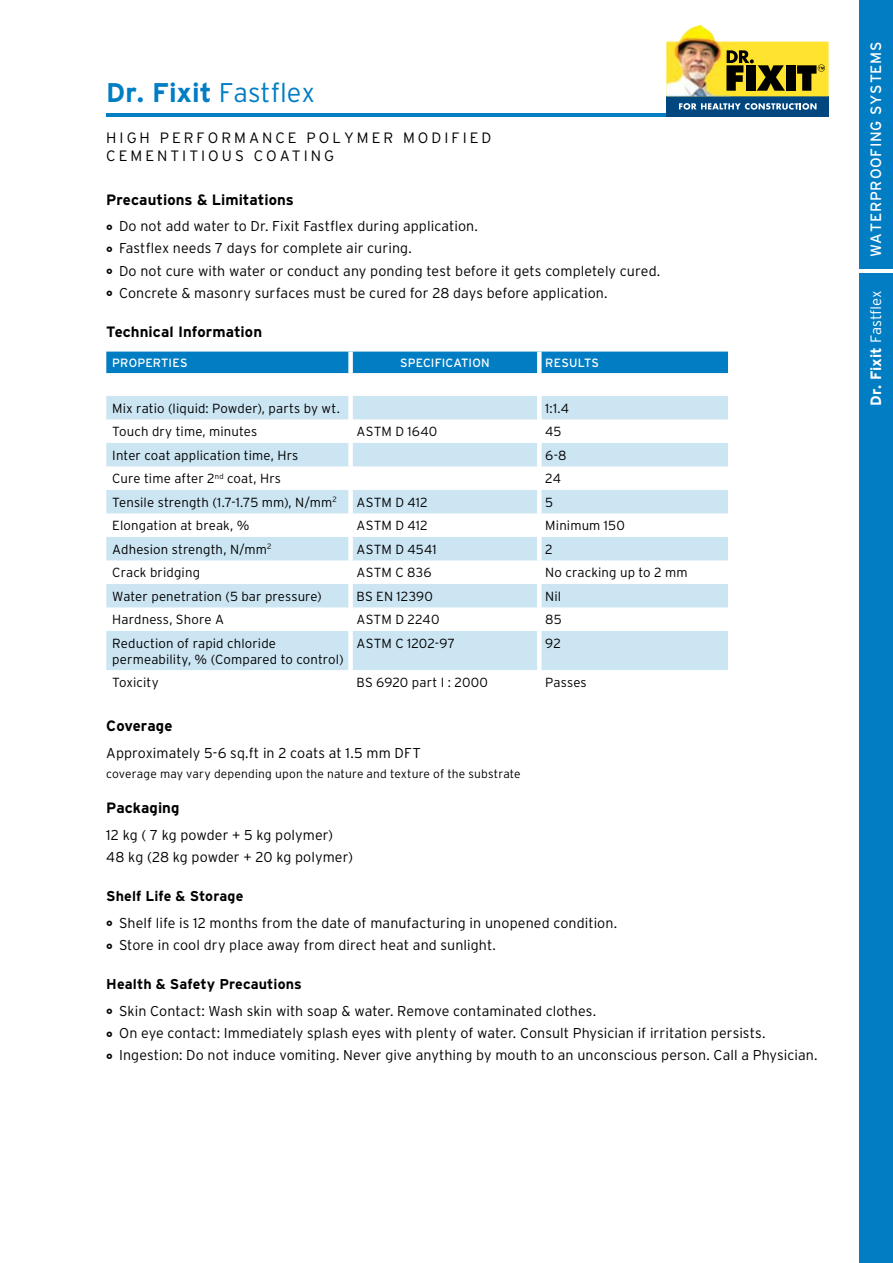
<style>
.page{position:relative;width:893px;height:1263px;background:#fff}
.page>*{position:absolute;margin:0;border:0;box-sizing:border-box;transform-origin:0 0}
.t1{font:700 27px "Interstate";color:#007dc3}
.t2{font:700 15px "Interstate";letter-spacing:.005em;color:#000}
.t3{font:300 15px/18px "Interstate";letter-spacing:.2em;color:#000}
.t4{font:15px "Interstate";letter-spacing:.05em;color:#fff}
.t5{font:700 15px "Interstate";color:#fff}
.t6{font:300 14.25px/22.2px "Interstate";letter-spacing:-.005em;color:#000}
.t7{font:700 14.25px "Interstate";letter-spacing:.005em;color:#000}
.t8{font:300 13.2px/16.5px "Interstate";letter-spacing:.01em;color:#000}
.t9{font:300 12px "Interstate";letter-spacing:.015em;color:#000}
.t10{font:12px "Interstate";letter-spacing:.01em;color:#fff}
.s1{font-weight:300}
</style>
<div class="page">
<div style="left:860px;top:0;width:33px;height:1263px;background:#007dc3"></div>
<hr style="left:106px;top:113px;width:722px;height:4px;background:#007dc3">
<hr style="left:858px;top:269px;width:35px;height:4px;background:#fff">
<div style="left:666px;top:96px;width:163px;height:20px;background:#00467f"></div>
<svg style="left:679px;top:103px;width:137px;height:7px"></svg>
<img style="left:666px;top:24px;width:163px;height:72px">
<div style="left:106px;top:352px;width:622px;height:21px;background:#007dc3"></div>
<svg style="left:106px;top:396px;width:622px;height:274px;fill:#cce5f3"></svg>
<div style="left:348px;top:352px;width:5px;height:21px;background:#fff"></div>
<div style="left:537px;top:352px;width:5px;height:21px;background:#fff"></div>
<div style="left:348px;top:396px;width:5px;height:23px;background:#fff"></div>
<div style="left:537px;top:396px;width:5px;height:23px;background:#fff"></div>
<div style="left:348px;top:419px;width:5px;height:24px;background:#fff"></div>
<div style="left:537px;top:419px;width:5px;height:24px;background:#fff"></div>
<div style="left:348px;top:443px;width:5px;height:23px;background:#fff"></div>
<div style="left:537px;top:443px;width:5px;height:23px;background:#fff"></div>
<div style="left:348px;top:466px;width:5px;height:24px;background:#fff"></div>
<div style="left:537px;top:466px;width:5px;height:24px;background:#fff"></div>
<div style="left:348px;top:490px;width:5px;height:23px;background:#fff"></div>
<div style="left:537px;top:490px;width:5px;height:23px;background:#fff"></div>
<div style="left:348px;top:513px;width:5px;height:24px;background:#fff"></div>
<div style="left:537px;top:513px;width:5px;height:24px;background:#fff"></div>
<div style="left:348px;top:537px;width:5px;height:23px;background:#fff"></div>
<div style="left:537px;top:537px;width:5px;height:23px;background:#fff"></div>
<div style="left:348px;top:560px;width:5px;height:24px;background:#fff"></div>
<div style="left:537px;top:560px;width:5px;height:24px;background:#fff"></div>
<div style="left:348px;top:584px;width:5px;height:23px;background:#fff"></div>
<div style="left:537px;top:584px;width:5px;height:23px;background:#fff"></div>
<div style="left:348px;top:607px;width:5px;height:24px;background:#fff"></div>
<div style="left:537px;top:607px;width:5px;height:24px;background:#fff"></div>
<div style="left:348px;top:631px;width:5px;height:39px;background:#fff"></div>
<div style="left:537px;top:631px;width:5px;height:39px;background:#fff"></div>
<h1 class="t1" style="left:106px;top:77px;width:210px">Dr. Fixit <span class="s1">Fastflex</span></h1>
<p class="t3" style="left:106px;top:128px;width:387px">High perf ormance P olymer modif ied<br>C ementitious C oating</p>
<p class="t2" style="left:106px;top:191px;width:189px">Precautions &amp; Limitations</p>
<p class="t6" style="left:119px;top:215px;width:543px">Do not add water to D r. Fixit Fastflex during application.<br>Fastflex needs 7 days for complete air curing.<br>Do not cure with water or conduct any ponding test before it gets completely cured.<br>Concrete &amp; masonry surfaces must be cured for 28 days before application.</p>
<p class="t2" style="left:106px;top:323px;width:157px">Technical Information</p>
<p class="t10" style="left:112px;top:356px;width:77px">PROPERTIES</p>
<p class="t10" style="left:400px;top:356px;width:91px">SPECIFICATION</p>
<p class="t10" style="left:545px;top:356px;width:55px">RESULTS</p>
<p class="t8" style="left:112px;top:400px;width:229px">M ix ratio (liquid: Powder), parts by wt.</p>
<p class="t8" style="left:545px;top:400px;width:25px">1:1.4</p>
<p class="t8" style="left:112px;top:423px;width:147px">Touch dry time, minutes</p>
<p class="t8" style="left:357px;top:423px;width:10px">ASTM</p>
<p class="t8" style="left:395px;top:423px;width:44px">D 1640</p>
<p class="t8" style="left:545px;top:423px;width:18px">45</p>
<p class="t8" style="left:112px;top:447px;width:188px">I nter coat application time, Hrs</p>
<p class="t8" style="left:545px;top:447px;width:23px">6-8</p>
<p class="t8" style="left:112px;top:470px;width:170px">Cure time after 2<sup>nd</sup> coat, Hrs</p>
<p class="t8" style="left:545px;top:470px;width:17px">24</p>
<p class="t8" style="left:112px;top:494px;width:226px">Tensile strength (1.7-1.75 mm), N/mm<sup>2</sup></p>
<p class="t8" style="left:357px;top:494px;width:10px">ASTM</p>
<p class="t8" style="left:395px;top:494px;width:34px">D 412</p>
<p class="t8" style="left:545px;top:494px;width:9px">5</p>
<p class="t8" style="left:112px;top:517px;width:139px">Elongation at break, %</p>
<p class="t8" style="left:357px;top:517px;width:10px">ASTM</p>
<p class="t8" style="left:395px;top:517px;width:34px">D 412</p>
<p class="t8" style="left:545px;top:517px;width:81px">Minimum 150</p>
<p class="t8" style="left:112px;top:541px;width:161px">Adhesion strength, N/mm<sup>2</sup></p>
<p class="t8" style="left:357px;top:541px;width:10px">ASTM</p>
<p class="t8" style="left:395px;top:541px;width:43px">D 4541</p>
<p class="t8" style="left:545px;top:541px;width:9px">2</p>
<p class="t8" style="left:112px;top:564px;width:89px">Crack bridging</p>
<p class="t8" style="left:357px;top:564px;width:10px">ASTM</p>
<p class="t8" style="left:395px;top:564px;width:38px">C 836</p>
<p class="t8" style="left:545px;top:564px;width:144px">No cracking up to 2 mm</p>
<p class="t8" style="left:112px;top:588px;width:211px">Water penetration (5 bar pressure)</p>
<p class="t8" style="left:357px;top:588px;width:78px">BS EN 12390</p>
<p class="t8" style="left:545px;top:588px;width:17px">Nil</p>
<p class="t8" style="left:112px;top:611px;width:112px">Hardness, Shore A</p>
<p class="t8" style="left:357px;top:611px;width:10px">ASTM</p>
<p class="t8" style="left:395px;top:611px;width:46px">D 2240</p>
<p class="t8" style="left:545px;top:611px;width:18px">85</p>
<p class="t8" style="left:112px;top:634px;width:233px">Reduction of rapid chloride permeability, % (Compared to control)</p>
<p class="t8" style="left:357px;top:634px;width:10px">ASTM</p>
<p class="t8" style="left:395px;top:634px;width:61px">C 1202-97</p>
<p class="t8" style="left:545px;top:634px;width:17px">92</p>
<p class="t8" style="left:112px;top:674px;width:48px">Toxicity</p>
<p class="t8" style="left:357px;top:674px;width:133px">BS 6920 part I : 2000</p>
<p class="t8" style="left:545px;top:674px;width:43px">Passes</p>
<p class="t2" style="left:106px;top:717px;width:68px">Coverage</p>
<p class="t6" style="left:106px;top:741px;width:315px">Approximately 5-6 sq.ft in 2 coats at 1.5 mm D FT</p>
<p class="t9" style="left:106px;top:767px;width:416px">coverage may vary depending upon the nature and texture of the substrate</p>
<p class="t2" style="left:106px;top:800px;width:75px">Packaging</p>
<p class="t6" style="left:106px;top:824px;width:248px">12 kg ( 7 kg powder + 5 kg polymer)<br>48 kg (28 kg powder + 20 kg polymer)</p>
<p class="t7" style="left:106px;top:888px;width:139px">Shelf Life &amp; Storage</p>
<p class="t6" style="left:119px;top:912px;width:500px">Shelf life is 12 months from the date of manufacturing in unopened condition.<br>Store in cool dry place away from direct heat and sunlight.</p>
<p class="t7" style="left:106px;top:976px;width:197px">Health &amp; Safety Precautions</p>
<p class="t6" style="left:119px;top:1000px;width:700px">Skin Contact: Wash skin with soap &amp; water. Remove contaminated clothes.<br>On eye contact: I mmediately splash eyes with plenty of water. Consult Physician if irritation persists.<br>I ngestion: Do not induce vomiting. Never give anything by mouth to an unconscious person. Call a Physician.</p>
<p class="t4" style="left:867px;top:257px;width:217px;rotate:-90deg">WATERPROOFING SYSTEMS</p>
<p class="t5" style="left:867px;top:406px;width:117px;rotate:-90deg">Dr. Fixit <span class="s1">Fastflex</span></p>
</div>
